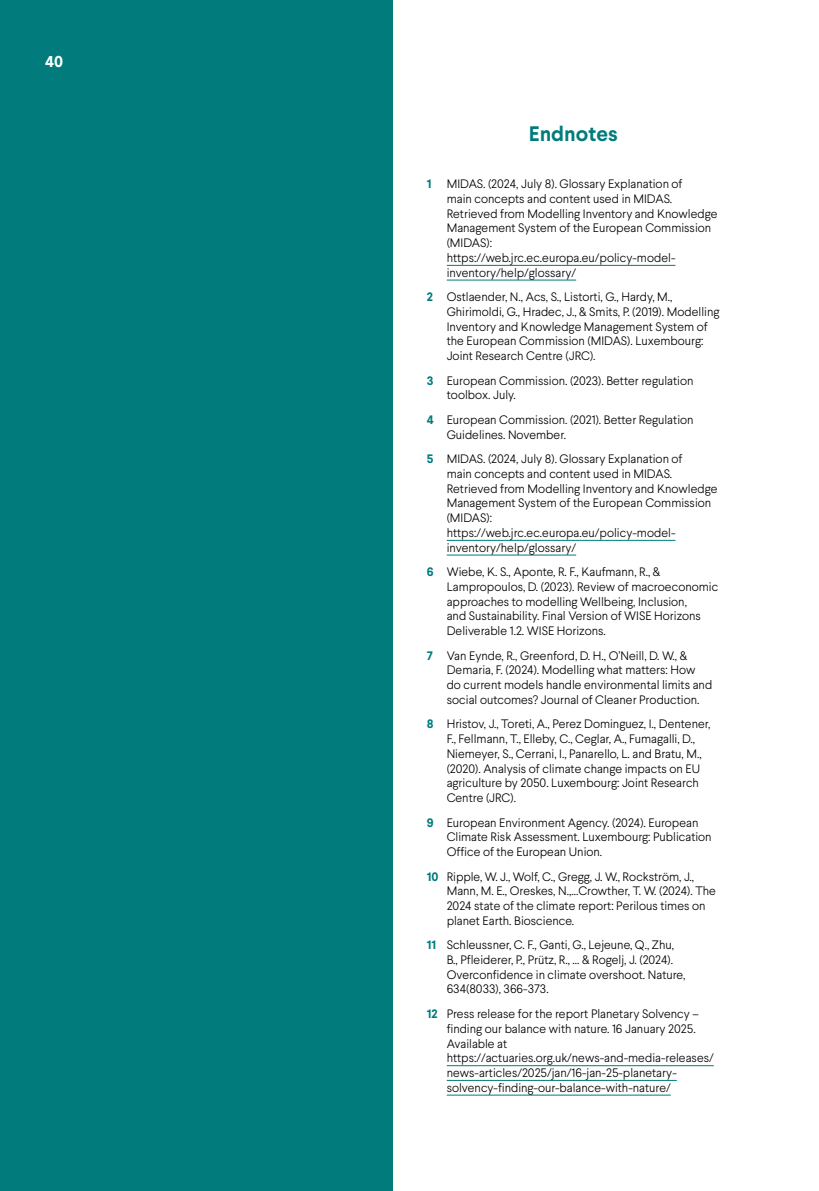
<style>
.page{position:relative;width:819px;height:1191px;background:#fff}
.page>*{position:absolute;margin:0;border:0;box-sizing:border-box;transform-origin:0 0}
.t1{font:700 21px "Larsseit";color:#017b7c}
.t2{font:700 15.75px "Larsseit";color:#fff}
.t3{font:300 12.25px/14.7px "Larsseit";color:#000}
.s1{font-weight:700;color:#017b7c}
</style>
<div class="page">
<div style="left:0;top:0;width:392px;height:1191px;background:#017b7c"></div>
<hr style="left:446px;top:265px;width:229px;height:1px;background:#017b7c">
<hr style="left:446px;top:280px;width:130px;height:1px;background:#017b7c">
<hr style="left:446px;top:540px;width:229px;height:1px;background:#017b7c">
<hr style="left:446px;top:555px;width:130px;height:1px;background:#017b7c">
<hr style="left:446px;top:1065px;width:267px;height:1px;background:#017b7c">
<hr style="left:446px;top:1080px;width:230px;height:1px;background:#017b7c">
<hr style="left:446px;top:1094px;width:224px;height:1px;background:#017b7c">
<p class="t2" style="left:45px;top:52px;width:20px">40</p>
<h1 class="t1" style="left:528px;top:120px;width:90px">Endnotes</h1>
<p class="t3" style="left:446px;top:177px;width:272px;text-indent:-20px"><span class="s1">1</span> MIDAS. (2024, July 8). Glossary Explanation of<br>main concepts and content used in MIDAS.<br>Retrieved from Modelling Inventory and Knowledge Management System of the European Commission (MIDAS): https://web.jrc.ec.europa.eu/policy-model&shy;inventory/help/glossary/</p>
<p class="t3" style="left:446px;top:289px;width:274px;text-indent:-20px"><span class="s1">2</span> Ostlaender, N., Acs, S., Listorti, G., Hardy, M., Ghirimoldi, G., Hradec, J., &amp; Smits, P. (2019). Modelling Inventory and Knowledge Management System of the European Commission (MIDAS). Luxembourg:<br>Joint Research Centre (JRC).</p>
<p class="t3" style="left:446px;top:373px;width:248px;text-indent:-20px"><span class="s1">3</span> European Commission. (2023). Better regulation toolbox. July.</p>
<p class="t3" style="left:446px;top:412px;width:248px;text-indent:-20px"><span class="s1">4</span> European Commission. (2021). Better Regulation<br>Guidelines. November.</p>
<p class="t3" style="left:446px;top:451px;width:272px;text-indent:-20px"><span class="s1">5</span> MIDAS. (2024, July 8). Glossary Explanation of<br>main concepts and content used in MIDAS.<br>Retrieved from Modelling Inventory and Knowledge Management System of the European Commission (MIDAS): https://web.jrc.ec.europa.eu/policy-model&shy;inventory/help/glossary/</p>
<p class="t3" style="left:446px;top:564px;width:273px;text-indent:-20px"><span class="s1">6</span> Wiebe, K. S., Aponte, R. F., Kaufmann, R., &amp; Lampropoulos, D. (2023). Review of macroeconomic approaches to modelling Wellbeing, Inclusion,<br>and Sustainability. Final Version of WISE Horizons Deliverable 1.2. WISE Horizons.</p>
<p class="t3" style="left:446px;top:648px;width:267px;text-indent:-20px"><span class="s1">7</span> Van Eynde, R., Greenford, D. H., O’Neill, D. W., &amp; Demaria, F. (2024). Modelling what matters: How do current models handle environmental limits and social outcomes? Journal of Cleaner Production.</p>
<p class="t3" style="left:446px;top:716px;width:265px;text-indent:-20px"><span class="s1">8</span> Hristov, J., Toreti, A., Perez Dominguez, I., Dentener, F., Fellmann, T., Elleby, C., Ceglar, A., Fumagalli, D., Niemeyer, S., Cerrani, I., Panarello, L. and Bratu, M., (2020). Analysis of climate change impacts on EU agriculture by 2050. Luxembourg: Joint Research Centre (JRC).</p>
<p class="t3" style="left:446px;top:815px;width:266px;text-indent:-20px"><span class="s1">9</span> European Environment Agency. (2024). European<br>Climate Risk Assessment. Luxembourg: Publication<br>Office of the European Union.</p>
<p class="t3" style="left:446px;top:869px;width:271px;text-indent:-20px"><span class="s1">10</span> Ripple, W. J., Wolf, C., Gregg, J. W., Rockström, J., Mann, M. E., Oreskes, N.,...Crowther, T. W. (2024). The 2024 state of the climate report: Perilous times on planet Earth. Bioscience.</p>
<p class="t3" style="left:446px;top:937px;width:240px;text-indent:-20px"><span class="s1">11</span> Schleussner, C. F., Ganti, G., Lejeune, Q., Zhu, B., Pfleiderer, P., Prütz, R., ... &amp; Rogelj, J. (2024).<br>Overconfidence in climate overshoot. Nature, 634(8033), 366-373.</p>
<p class="t3" style="left:446px;top:1006px;width:268px;text-indent:-20px"><span class="s1">12</span> Press release for the report Planetary Solvency – finding our balance with nature. 16 January 2025.<br>Available at https://actuaries.org.uk/news-and-media-releases/ news-articles/2025/jan/16-jan-25-planetary&shy;solvency-finding-our-balance-with-nature/</p>
</div>
